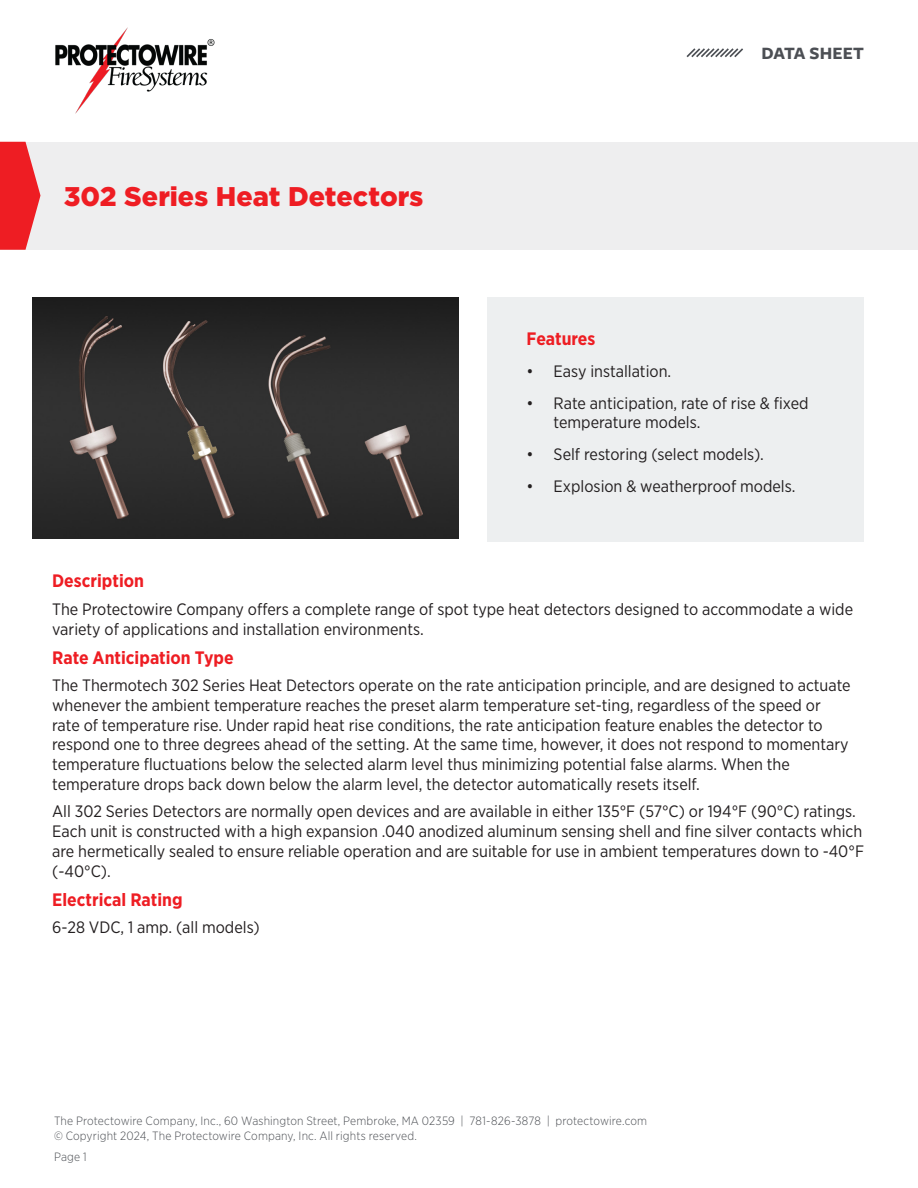
<style>
.page{position:relative;width:918px;height:1188px;background:#fff}
.page>*{position:absolute;margin:0;border:0;box-sizing:border-box;transform-origin:0 0}
.t1{font:900 27px "Gotham";color:#ee1d23}
.t2{font:700 18px "Gotham Narrow";color:#ee1d23}
.datasheet_label{font:700 18px "Freight Sans Pro";letter-spacing:.005em;color:#4c4f54}
.t3{font:16.5px/19.8px "Gotham Narrow";color:#231f20}
.t4{font:300 12px/14.4px "Gotham Narrow";letter-spacing:.015em;color:#4c4f54}
</style>
<div class="page">
<svg style="left:686px;top:48px;width:57px;height:10px"></svg>
<div style="left:0;top:142px;width:918px;height:108px;background:#eeeeef"></div>
<svg style="left:0;top:142px;width:40px;height:108px"></svg>
<img style="left:55px;top:27px;width:160px;height:87px">
<div style="left:488px;top:297px;width:376px;height:245px;background:#edeff0"></div>
<img style="left:32px;top:297px;width:427px;height:242px">
<p class="t1" style="left:64px;top:181px;width:361px">302 Series Heat Detectors</p>
<p class="datasheet_label" style="left:762px;top:40px;width:104px">DATA SHEET</p>
<p class="t2" style="left:527px;top:327px;width:70px">Features</p>
<p class="t3" style="left:527px;top:361px;width:146px">• Easy installation.</p>
<p class="t3" style="left:554px;top:393px;width:256px;text-indent:-27px">• Rate anticipation, rate of rise &amp; fixed temperature models.</p>
<p class="t3" style="left:527px;top:444px;width:239px">• Self restoring (select models).</p>
<p class="t3" style="left:527px;top:476px;width:270px">• Explosion &amp; weatherproof models.</p>
<p class="t2" style="left:52px;top:570px;width:93px">Description</p>
<p class="t3" style="left:52px;top:599px;width:802px">The Protectowire Company offers a complete range of spot type heat detectors designed to accommodate a wide variety of applications and installation environments.</p>
<p class="t2" style="left:52px;top:646px;width:183px">Rate Anticipation Type</p>
<p class="t3" style="left:52px;top:675px;width:800px">The Thermotech 302 Series Heat Detectors operate on the rate anticipation principle, and are designed to actuate whenever the ambient temperature reaches the preset alarm temperature set-ting, regardless of the speed or rate of temperature rise. Under rapid heat rise conditions, the rate anticipation feature enables the detector to respond one to three degrees ahead of the setting. At the same time, however, it does not respond to momentary temperature fluctuations below the selected alarm level thus minimizing potential false alarms. When the temperature drops back down below the alarm level, the detector automatically resets itself.</p>
<p class="t3" style="left:52px;top:801px;width:813px">All 302 Series Detectors are normally open devices and are available in either 135°F (57°C) or 194°F (90°C) ratings.<br>Each unit is constructed with a high expansion .040 anodized aluminum sensing shell and fine silver contacts which are hermetically sealed to ensure reliable operation and are suitable for use in ambient temperatures down to -40°F (-40°C).</p>
<p class="t2" style="left:52px;top:888px;width:132px">Electrical Rating</p>
<p class="t3" style="left:52px;top:917px;width:209px">6-28 VDC, 1 amp. (all models)</p>
<p class="t4" style="left:54px;top:1114px;width:595px">The Protectowire Company, Inc., 60 Washington Street, Pembroke, MA 02359 | 781-826-3878 | protectowire.com © Copyright 2024, The Protectowire Company, Inc. All rights reserved.</p>
<p class="t4" style="left:54px;top:1149px;width:34px">Page 1</p>
</div>
